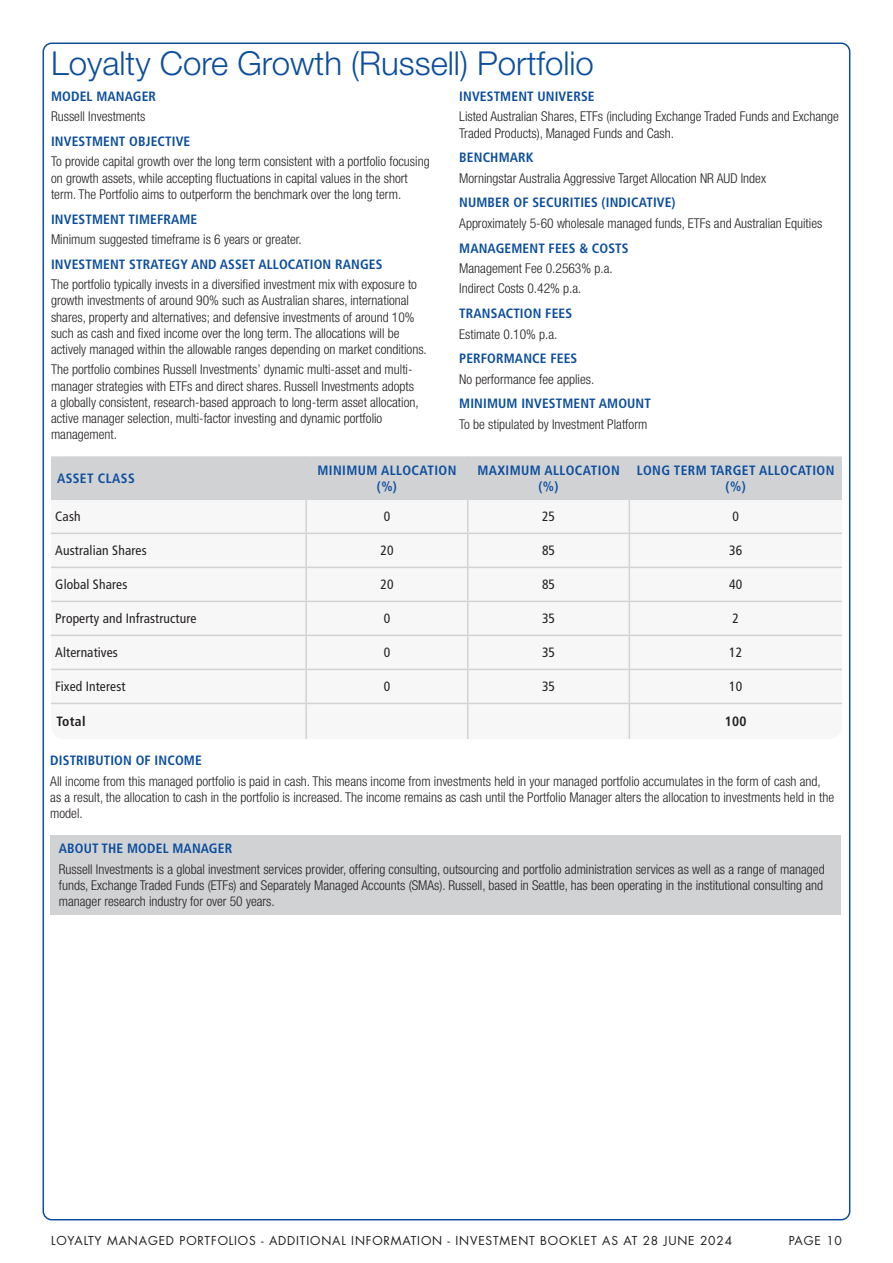
<style>
.page{position:relative;width:893px;height:1263px;background:#fff}
.page>*{position:absolute;margin:0;border:0;box-sizing:border-box;transform-origin:0 0}
.Section{font:300 33px "Helvetica Neue LT Pro";color:#0c4e9d}
.Body{font:300 condensed 13.5px/16.2px "Helvetica Neue LT Pro";color:#231f20}
.Headings{font:700 condensed 13.5px "Frutiger LT Std";letter-spacing:.01em;color:#0c4e9d}
.Table_Text{font:condensed 13.5px "Frutiger LT Std";letter-spacing:.01em;color:#231f20}
.Table_Header{font:700 condensed 13.5px/15.8px "Frutiger LT Std";letter-spacing:.03em;color:#0c4e9d;text-align:center}
.Table_Bold{font:700 condensed 13.5px "Frutiger LT Std";letter-spacing:.03em;color:#231f20}
.t1{font:12px "Futura Std";letter-spacing:.07em;color:#231f20}
</style>
<div class="page">
<div style="left:51px;top:456px;width:791px;height:283px;background:#f7f7f8;border-radius:13px"></div>
<div style="left:50px;top:835px;width:791px;height:80px;background:#d1d2d4"></div>
<div style="left:51px;top:456px;width:791px;height:42px;background:#d1d2d4"></div>
<hr style="left:305px;top:456px;width:2px;height:42px;background:#d1d2d4">
<hr style="left:467px;top:456px;width:1px;height:42px;background:#d1d2d4">
<hr style="left:629px;top:456px;width:1px;height:42px;background:#d1d2d4">
<hr style="left:51px;top:498px;width:255px;height:2px;background:#d1d2d4">
<hr style="left:306px;top:498px;width:162px;height:2px;background:#d1d2d4">
<hr style="left:305px;top:500px;width:2px;height:33px;background:#d1d2d4">
<hr style="left:468px;top:498px;width:161px;height:2px;background:#d1d2d4">
<hr style="left:467px;top:500px;width:1px;height:33px;background:#d1d2d4">
<hr style="left:629px;top:498px;width:213px;height:2px;background:#d1d2d4">
<hr style="left:629px;top:500px;width:1px;height:33px;background:#d1d2d4">
<hr style="left:51px;top:533px;width:255px;height:1px;background:#d1d2d4">
<hr style="left:306px;top:533px;width:162px;height:1px;background:#d1d2d4">
<hr style="left:305px;top:534px;width:2px;height:33px;background:#d1d2d4">
<hr style="left:468px;top:533px;width:161px;height:1px;background:#d1d2d4">
<hr style="left:467px;top:534px;width:1px;height:33px;background:#d1d2d4">
<hr style="left:629px;top:533px;width:213px;height:1px;background:#d1d2d4">
<hr style="left:629px;top:534px;width:1px;height:33px;background:#d1d2d4">
<hr style="left:51px;top:567px;width:255px;height:1px;background:#d1d2d4">
<hr style="left:306px;top:567px;width:162px;height:1px;background:#d1d2d4">
<hr style="left:305px;top:568px;width:2px;height:33px;background:#d1d2d4">
<hr style="left:468px;top:567px;width:161px;height:1px;background:#d1d2d4">
<hr style="left:467px;top:568px;width:1px;height:33px;background:#d1d2d4">
<hr style="left:629px;top:567px;width:213px;height:1px;background:#d1d2d4">
<hr style="left:629px;top:568px;width:1px;height:33px;background:#d1d2d4">
<hr style="left:51px;top:601px;width:255px;height:1px;background:#d1d2d4">
<hr style="left:306px;top:601px;width:162px;height:1px;background:#d1d2d4">
<hr style="left:305px;top:602px;width:2px;height:33px;background:#d1d2d4">
<hr style="left:468px;top:601px;width:161px;height:1px;background:#d1d2d4">
<hr style="left:467px;top:602px;width:1px;height:33px;background:#d1d2d4">
<hr style="left:629px;top:601px;width:213px;height:1px;background:#d1d2d4">
<hr style="left:629px;top:602px;width:1px;height:33px;background:#d1d2d4">
<hr style="left:51px;top:635px;width:255px;height:1px;background:#d1d2d4">
<hr style="left:306px;top:635px;width:162px;height:1px;background:#d1d2d4">
<hr style="left:305px;top:636px;width:2px;height:33px;background:#d1d2d4">
<hr style="left:468px;top:635px;width:161px;height:1px;background:#d1d2d4">
<hr style="left:467px;top:636px;width:1px;height:33px;background:#d1d2d4">
<hr style="left:629px;top:635px;width:213px;height:1px;background:#d1d2d4">
<hr style="left:629px;top:636px;width:1px;height:33px;background:#d1d2d4">
<hr style="left:51px;top:669px;width:255px;height:1px;background:#d1d2d4">
<hr style="left:306px;top:669px;width:162px;height:1px;background:#d1d2d4">
<hr style="left:305px;top:670px;width:2px;height:33px;background:#d1d2d4">
<hr style="left:468px;top:669px;width:161px;height:1px;background:#d1d2d4">
<hr style="left:467px;top:670px;width:1px;height:33px;background:#d1d2d4">
<hr style="left:629px;top:669px;width:213px;height:1px;background:#d1d2d4">
<hr style="left:629px;top:670px;width:1px;height:33px;background:#d1d2d4">
<hr style="left:51px;top:703px;width:255px;height:1px;background:#d1d2d4">
<hr style="left:306px;top:703px;width:162px;height:1px;background:#d1d2d4">
<hr style="left:305px;top:704px;width:2px;height:35px;background:#d1d2d4">
<hr style="left:468px;top:703px;width:161px;height:1px;background:#d1d2d4">
<hr style="left:467px;top:704px;width:1px;height:35px;background:#d1d2d4">
<hr style="left:629px;top:703px;width:213px;height:1px;background:#d1d2d4">
<hr style="left:629px;top:704px;width:1px;height:35px;background:#d1d2d4">
<p class="Section" style="left:51px;top:43px;width:544px">Loyalty Core Growth (Russell) Portfolio</p>
<p class="Headings" style="left:51px;top:88px;width:107px">MODEL MANAGER</p>
<p class="Body" style="left:51px;top:108px;width:96px">Russell Investments</p>
<p class="Headings" style="left:51px;top:133px;width:141px">INVESTMENT OBJECTIVE</p>
<p class="Body" style="left:51px;top:153px;width:380px">To provide capital growth over the long term consistent with a portfolio focusing on growth assets, while accepting fluctuations in capital values in the short term. The Portfolio aims to outperform the benchmark over the long term.</p>
<p class="Headings" style="left:51px;top:211px;width:148px">INVESTMENT TIMEFRAME</p>
<p class="Body" style="left:51px;top:231px;width:252px">Minimum suggested timeframe is 6 years or greater.</p>
<p class="Headings" style="left:51px;top:256px;width:333px">INVESTMENT STRATEGY AND ASSET ALLOCATION RANGES</p>
<p class="Body" style="left:51px;top:276px;width:377px">The portfolio typically invests in a diversified investment mix with exposure to growth investments of around 90% such as Australian shares, international shares, property and alternatives; and defensive investments of around 10% such as cash and fixed income over the long term. The allocations will be actively managed within the allowable ranges depending on market conditions.</p>
<p class="Body" style="left:51px;top:361px;width:369px">The portfolio combines Russell Investments’ dynamic multi-asset and multi&shy;manager strategies with ETFs and direct shares. Russell Investments adopts a globally consistent, research-based approach to long-term asset allocation, active manager selection, multi-factor investing and dynamic portfolio management.</p>
<p class="Headings" style="left:459px;top:88px;width:137px">INVESTMENT UNIVERSE</p>
<p class="Body" style="left:459px;top:108px;width:381px">Listed Australian Shares, ETFs (including Exchange Traded Funds and Exchange<br>Traded Products), Managed Funds and Cash.</p>
<p class="Headings" style="left:459px;top:149px;width:76px">BENCHMARK</p>
<p class="Body" style="left:459px;top:170px;width:308px">Morningstar Australia Aggressive Target Allocation NR AUD Index</p>
<p class="Headings" style="left:459px;top:195px;width:218px">NUMBER OF SECURITIES (INDICATIVE)</p>
<p class="Body" style="left:459px;top:215px;width:365px">Approximately 5-60 wholesale managed funds, ETFs and Australian Equities</p>
<p class="Headings" style="left:459px;top:240px;width:171px">MANAGEMENT FEES &amp; COSTS</p>
<p class="Body" style="left:459px;top:260px;width:155px">Management Fee 0.2563% p.a.</p>
<p class="Body" style="left:459px;top:280px;width:124px">Indirect Costs 0.42% p.a.</p>
<p class="Headings" style="left:459px;top:305px;width:114px">TRANSACTION FEES</p>
<p class="Body" style="left:459px;top:326px;width:100px">Estimate 0.10% p.a.</p>
<p class="Headings" style="left:459px;top:351px;width:120px">PERFORMANCE FEES</p>
<p class="Body" style="left:459px;top:371px;width:137px">No performance fee applies.</p>
<p class="Headings" style="left:459px;top:396px;width:193px">MINIMUM INVESTMENT AMOUNT</p>
<p class="Body" style="left:459px;top:416px;width:190px">To be stipulated by Investment Platform</p>
<p class="Table_Header" style="left:57px;top:470px;width:79px">ASSET CLASS</p>
<p class="Table_Header" style="left:317px;top:462px;width:140px">MINIMUM ALLOCATION (%)</p>
<p class="Table_Header" style="left:477px;top:462px;width:144px">MAXIMUM ALLOCATION (%)</p>
<p class="Table_Header" style="left:637px;top:462px;width:199px">LONG TERM TARGET ALLOCATION (%)</p>
<p class="Table_Text" style="left:55px;top:509px;width:27px">Cash</p>
<p class="Table_Text" style="left:384px;top:509px;width:8px">0</p>
<p class="Table_Text" style="left:542px;top:509px;width:15px">25</p>
<p class="Table_Text" style="left:732px;top:509px;width:8px">0</p>
<p class="Table_Text" style="left:55px;top:543px;width:93px">Australian Shares</p>
<p class="Table_Text" style="left:380px;top:543px;width:15px">20</p>
<p class="Table_Text" style="left:542px;top:543px;width:15px">85</p>
<p class="Table_Text" style="left:729px;top:543px;width:15px">36</p>
<p class="Table_Text" style="left:55px;top:577px;width:74px">Global Shares</p>
<p class="Table_Text" style="left:380px;top:577px;width:15px">20</p>
<p class="Table_Text" style="left:542px;top:577px;width:15px">85</p>
<p class="Table_Text" style="left:729px;top:577px;width:15px">40</p>
<p class="Table_Text" style="left:55px;top:611px;width:143px">Property and Infrastructure</p>
<p class="Table_Text" style="left:384px;top:611px;width:8px">0</p>
<p class="Table_Text" style="left:542px;top:611px;width:15px">35</p>
<p class="Table_Text" style="left:732px;top:611px;width:8px">2</p>
<p class="Table_Text" style="left:55px;top:645px;width:64px">Alternatives</p>
<p class="Table_Text" style="left:384px;top:645px;width:8px">0</p>
<p class="Table_Text" style="left:542px;top:645px;width:15px">35</p>
<p class="Table_Text" style="left:729px;top:645px;width:15px">12</p>
<p class="Table_Text" style="left:55px;top:679px;width:72px">Fixed Interest</p>
<p class="Table_Text" style="left:384px;top:679px;width:8px">0</p>
<p class="Table_Text" style="left:542px;top:679px;width:15px">35</p>
<p class="Table_Text" style="left:729px;top:679px;width:15px">10</p>
<p class="Table_Bold" style="left:56px;top:714px;width:31px">Total</p>
<p class="Table_Bold" style="left:725px;top:714px;width:23px">100</p>
<p class="Headings" style="left:50px;top:753px;width:153px">DISTRIBUTION OF INCOME</p>
<p class="Body" style="left:50px;top:773px;width:785px">All income from this managed portfolio is paid in cash. This means income from investments held in your managed portfolio accumulates in the form of cash and, as a result, the allocation to cash in the portfolio is increased. The income remains as cash until the Portfolio Manager alters the allocation to investments held in the model.</p>
<p class="Headings" style="left:59px;top:841px;width:175px">ABOUT THE MODEL MANAGER</p>
<p class="Body" style="left:59px;top:861px;width:767px;text-align:justify">Russell Investments is a global investment services provider, offering consulting, outsourcing and portfolio administration services as well as a range of managed funds, Exchange Traded Funds (ETFs) and Separately Managed Accounts (SMAs). Russell, based in Seattle, has been operating in the institutional consulting and manager research industry for over 50 years.</p>
<p class="t1" style="left:51px;top:1233px;width:683px">LOYALTY MANAGED PORTFOLIOS - ADDITIONAL INFORMATION - INVESTMENT BOOKLET AS AT 28 JUNE 2024</p>
<p class="t1" style="left:789px;top:1233px;width:55px">PAGE 10</p>
</div>
